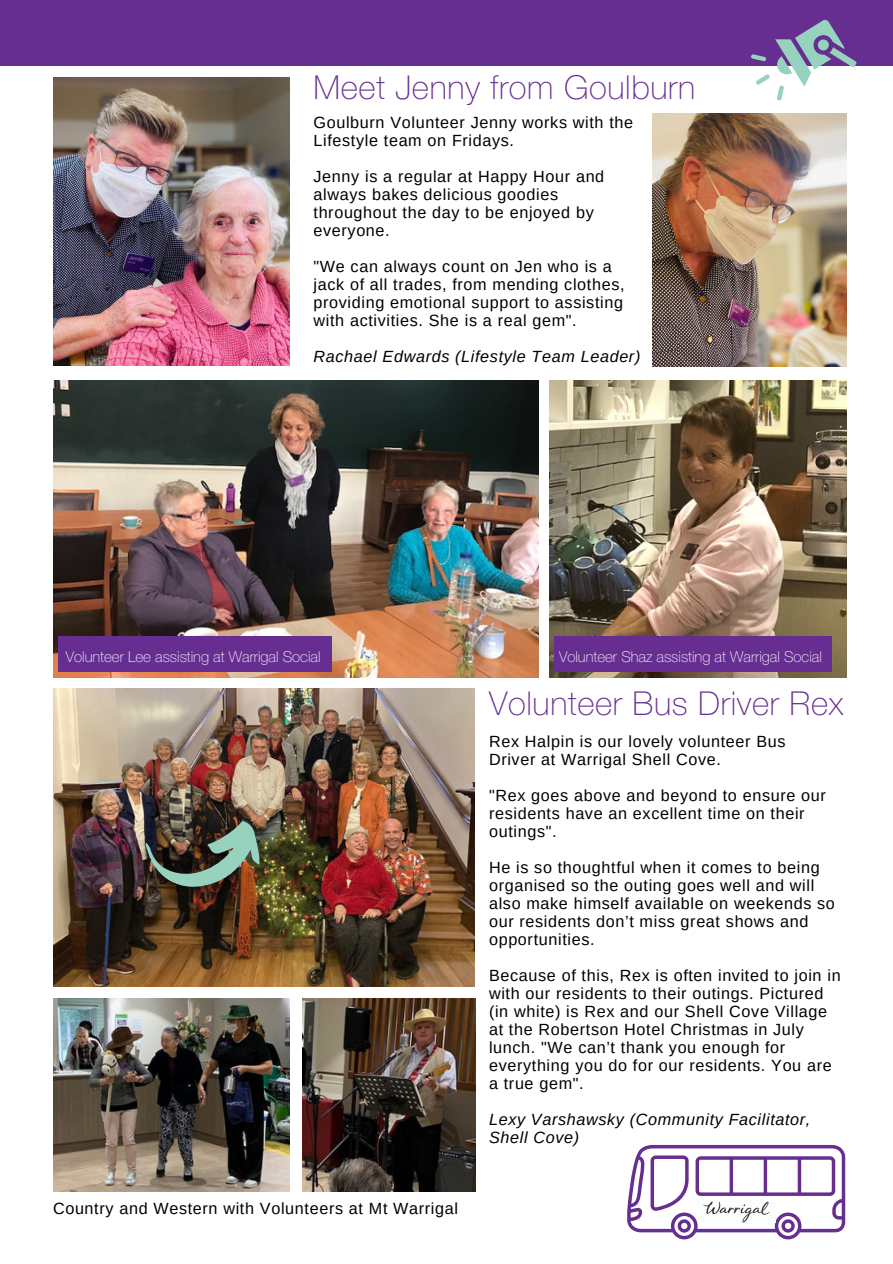
<style>
.page{position:relative;width:893px;height:1264px;background:#fff}
.page>*{position:absolute;margin:0;border:0;box-sizing:border-box;transform-origin:0 0}
.t1{font:100 33px "Helvetica Neue LT Std";letter-spacing:.02em;color:#662e91}
.t2{font:16.2px/18px "Arimo";letter-spacing:.04em;color:#000}
.t3{font:italic 16.2px/18px "Arimo";letter-spacing:.04em;color:#000}
.t4{font:100 15px "Helvetica Neue LT Std";color:#f9fafd}
</style>
<div class="page">
<div style="left:0;top:0;width:892px;height:66px;background:#662e91"></div>
<svg style="left:751px;top:20px;width:106px;height:81px"></svg>
<img style="left:53px;top:77px;width:236px;height:288px">
<img style="left:652px;top:113px;width:194px;height:253px">
<img style="left:53px;top:380px;width:486px;height:297px">
<div style="left:58px;top:636px;width:273px;height:36px;background:#662e91"></div>
<img style="left:549px;top:380px;width:297px;height:297px">
<div style="left:554px;top:636px;width:278px;height:36px;background:#662e91"></div>
<img style="left:53px;top:689px;width:422px;height:297px">
<img style="left:136px;top:789px;width:137px;height:122px">
<img style="left:53px;top:998px;width:236px;height:193px">
<img style="left:302px;top:998px;width:173px;height:193px">
<svg style="left:627px;top:1145px;width:218px;height:94px"></svg>
<img style="left:697px;top:1200px;width:78px;height:22px">
<h1 class="t1" style="left:313px;top:76px;width:383px">Meet Jenny from Goulburn</h1>
<p class="t2" style="left:313px;top:113px;width:321px">Goulburn Volunteer Jenny works with the<br>Lifestyle team on Fridays.</p>
<p class="t2" style="left:313px;top:167px;width:292px">Jenny is a regular at Happy Hour and always bakes delicious goodies throughout the day to be enjoyed by everyone.</p>
<p class="t2" style="left:313px;top:257px;width:312px">"We can always count on Jen who is a jack of all trades, from mending clothes, providing emotional support to assisting with activities. She is a real gem".</p>
<p class="t3" style="left:313px;top:347px;width:328px">Rachael Edwards (Lifestyle Team Leader)</p>
<p class="t4" style="left:66px;top:651px;width:256px">Volunteer Lee assisting at Warrigal Social</p>
<p class="t4" style="left:559px;top:651px;width:264px">Volunteer Shaz assisting at Warrigal Social</p>
<h1 class="t1" style="left:489px;top:691px;width:356px">Volunteer Bus Driver Rex</h1>
<p class="t2" style="left:489px;top:732px;width:298px">Rex Halpin is our lovely volunteer Bus<br>Driver at Warrigal Shell Cove.</p>
<p class="t2" style="left:489px;top:786px;width:338px">"Rex goes above and beyond to ensure our residents have an excellent time on their outings".</p>
<p class="t2" style="left:489px;top:858px;width:347px">He is so thoughtful when it comes to being organised so the outing goes well and will also make himself available on weekends so our residents don’t miss great shows and opportunities.</p>
<p class="t2" style="left:489px;top:966px;width:353px">Because of this, Rex is often invited to join in with our residents to their outings. Pictured (in white) is Rex and our Shell Cove Village at the Robertson Hotel Christmas in July lunch. "We can’t thank you enough for everything you do for our residents. You are a true gem".</p>
<p class="t3" style="left:489px;top:1110px;width:323px">Lexy Varshawsky (Community Facilitator,<br>Shell Cove)</p>
<p class="t2" style="left:53px;top:1198px;width:406px">Country and Western with Volunteers at Mt Warrigal</p>
</div>
